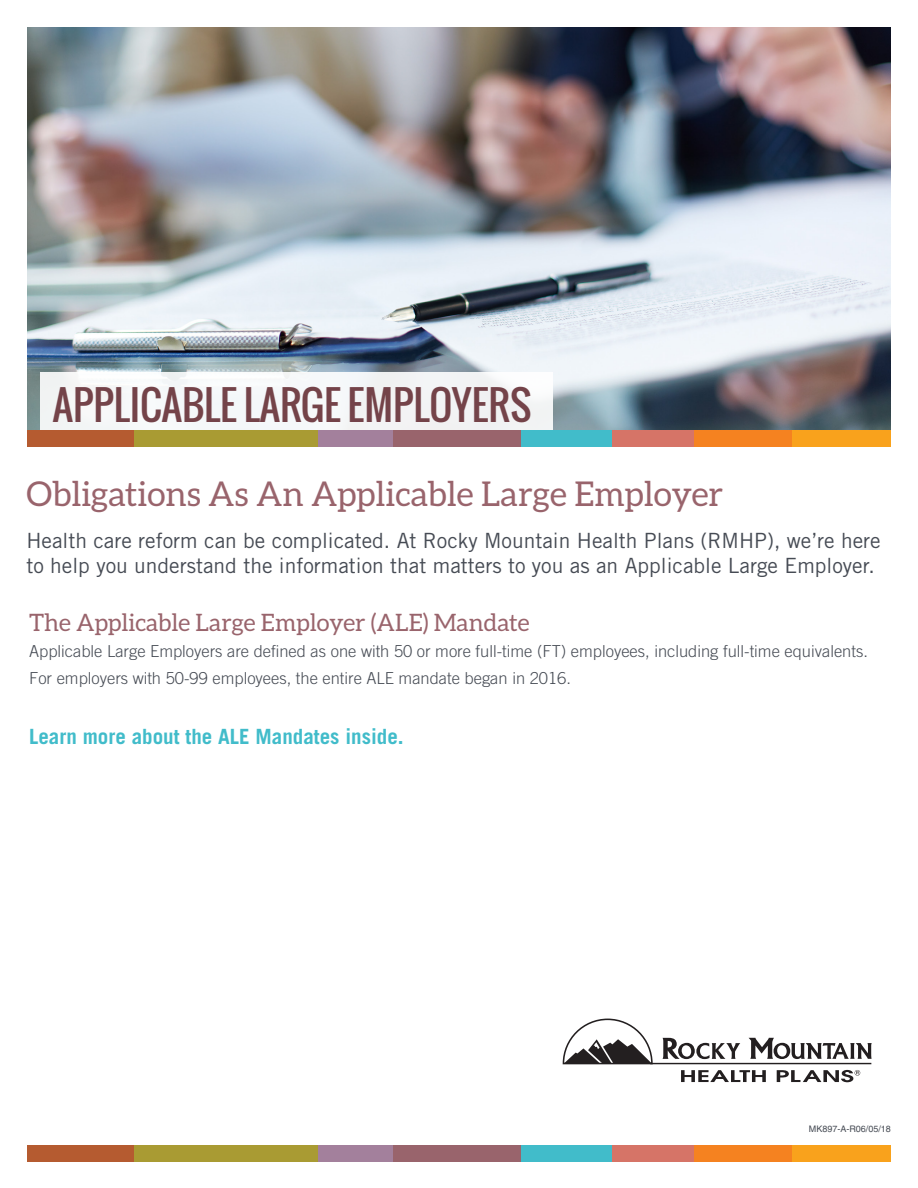
<style>
.page{position:relative;width:918px;height:1188px;background:#fff}
.page>*{position:absolute;margin:0;border:0;box-sizing:border-box;transform-origin:0 0}
.Subtitle_1{font:39.9px "Oswald";color:#744349}
.Subtitle_1-2{font:34.2px "Aleo";color:#99646c}
.Subhead_1{font:24px "Aleo";color:#99646c}
._14pt__Grey_Trade_Go{font:21px/25.2px "Trade Gothic";color:#464b54}
.Body_text_Light_11pt{font:700 21px "Trade Gothic";color:#41bcca}
.Body_text_Light_11pt-2{font:300 16.5px "Trade Gothic";color:#464b54}
.t1{font:9px "Helvetica";color:#464b54}
</style>
<div class="page">
<img style="left:27px;top:28px;width:863px;height:402px">
<hr style="left:650px;top:1063px;width:221px;height:1px;background:#231f20">
<svg style="left:563px;top:1019px;width:90px;height:46px"></svg>
<svg style="left:663px;top:1038px;width:77px;height:21px"></svg>
<svg style="left:749px;top:1038px;width:123px;height:21px"></svg>
<svg style="left:681px;top:1070px;width:85px;height:12px"></svg>
<svg style="left:777px;top:1070px;width:83px;height:12px"></svg>
<div style="left:27px;top:1145px;width:107px;height:17px;background:#b55b30"></div>
<div style="left:134px;top:1145px;width:185px;height:17px;background:#a99b33"></div>
<div style="left:319px;top:1145px;width:74px;height:17px;background:#a3809c"></div>
<div style="left:393px;top:1145px;width:128px;height:17px;background:#99646c"></div>
<div style="left:521px;top:1145px;width:91px;height:17px;background:#41bcca"></div>
<div style="left:612px;top:1145px;width:82px;height:17px;background:#d67467"></div>
<div style="left:694px;top:1145px;width:98px;height:17px;background:#f58220"></div>
<div style="left:792px;top:1145px;width:99px;height:17px;background:#f9a21c"></div>
<div style="left:27px;top:430px;width:107px;height:16px;background:#b55b30"></div>
<div style="left:134px;top:430px;width:185px;height:16px;background:#a99b33"></div>
<div style="left:319px;top:430px;width:74px;height:16px;background:#a3809c"></div>
<div style="left:393px;top:430px;width:128px;height:16px;background:#99646c"></div>
<div style="left:521px;top:430px;width:91px;height:16px;background:#41bcca"></div>
<div style="left:612px;top:430px;width:82px;height:16px;background:#d67467"></div>
<div style="left:694px;top:430px;width:98px;height:16px;background:#f58220"></div>
<div style="left:792px;top:430px;width:99px;height:16px;background:#f9a21c"></div>
<div style="left:40px;top:372px;width:513px;height:58px;background:#f4f7f8"></div>
<p class="Subtitle_1" style="left:53px;top:374px;width:480px">APPLICABLE LARGE EMPLOYERS</p>
<p class="Subtitle_1-2" style="left:26px;top:475px;width:699px">Obligations As An Applicable Large Employer</p>
<p class="_14pt__Grey_Trade_Go" style="left:26px;top:527px;width:856px">Health care reform can be complicated. At Rocky Mountain Health Plans (RMHP), we’re here to help you understand the information that matters to you as an Applicable Large Employer.</p>
<p class="Subhead_1" style="left:29px;top:609px;width:502px">The Applicable Large Employer (ALE) Mandate</p>
<p class="Body_text_Light_11pt-2" style="left:29px;top:642px;width:840px">Applicable Large Employers are defined as one with 50 or more full-time (FT) employees, including full-time equivalents.</p>
<p class="Body_text_Light_11pt-2" style="left:29px;top:668px;width:543px">For employers with 50-99 employees, the entire ALE mandate began in 2016.</p>
<p class="Body_text_Light_11pt" style="left:29px;top:724px;width:376px">Learn more about the ALE Mandates inside.</p>
<p class="t1" style="left:809px;top:1124px;width:84px">MK897-A-R06/05/18</p>
</div>
